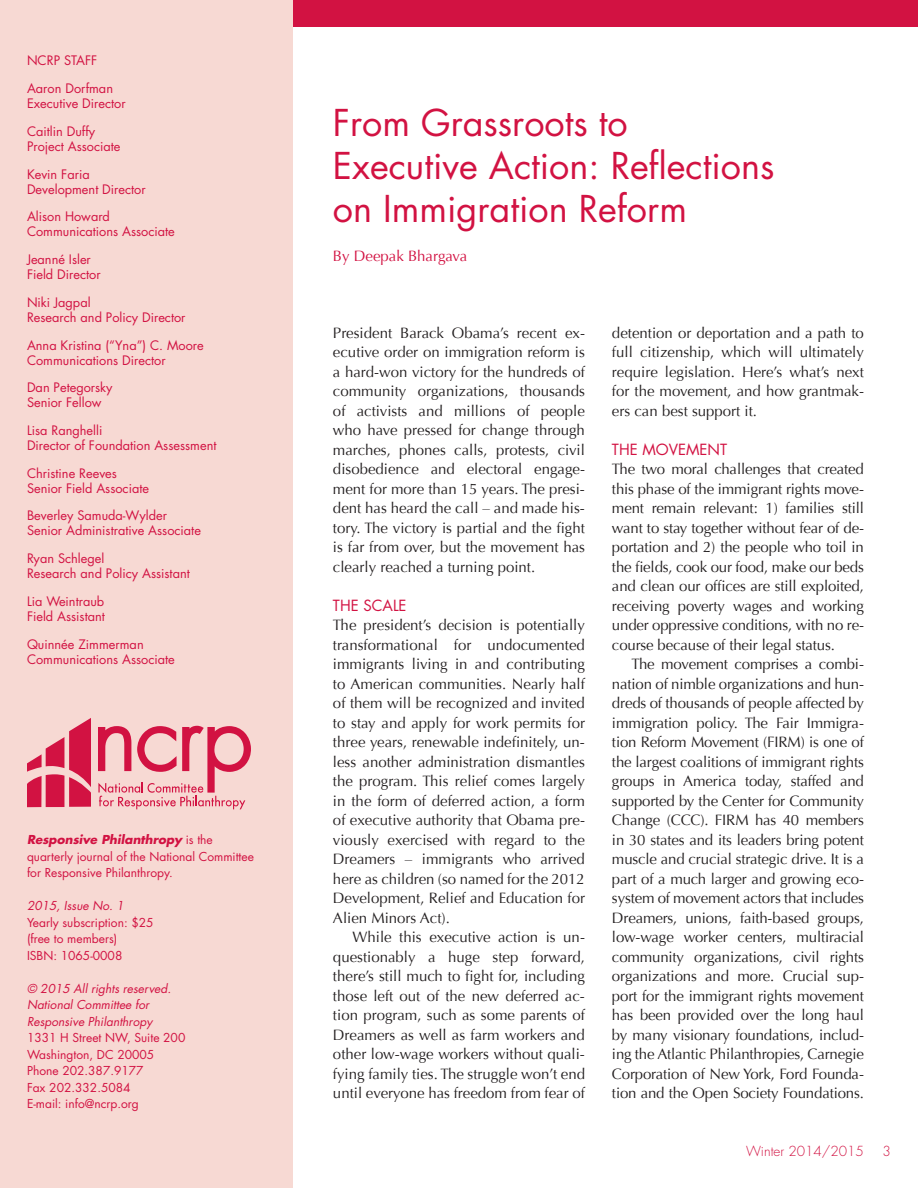
<style>
.page{position:relative;width:918px;height:1188px;background:#fff}
.page>*{position:absolute;margin:0;border:0;box-sizing:border-box;transform-origin:0 0}
.t1{font:36px/43.2px "Futura";color:#d21242}
.t2{font:15px/19.5px "Optima";color:#231f20;text-align:justify}
.t3{font:15px "Futura";color:#d21242}
.t4{font:15px "Optima";color:#d21242}
.t5{font:300 13.5px "Futura";color:#d21242}
.t6{font:12.75px/27.8px "Futura";color:#d21242}
.t7{font:12px/16.5px "Futura";color:#d21242}
.t8{font:italic 12px/16.5px "Futura";color:#d21242}
.s1{font-weight:700;font-style:italic}
</style>
<div class="page">
<div style="left:0;top:0;width:918px;height:27px;background:#d21242"></div>
<div style="left:0;top:0;width:292px;height:1188px;background:#f7d9d3"></div>
<svg style="left:98px;top:726px;width:153px;height:83px"></svg>
<svg style="left:27px;top:718px;width:64px;height:89px"></svg>
<p class="t6" style="left:27px;top:47px;width:88px">NCRP STAFF<br>Aaron Dorfman</p>
<p class="t6" style="left:27px;top:90px;width:100px">Executive Director<br>Caitlin Duffy</p>
<p class="t6" style="left:27px;top:132px;width:95px">Project Associate<br>Kevin Faria</p>
<p class="t6" style="left:27px;top:175px;width:120px">Development Director<br>Alison Howard</p>
<p class="t6" style="left:27px;top:218px;width:149px">Communications Associate<br>Jeanné Isler</p>
<p class="t6" style="left:27px;top:261px;width:75px">Field Director<br>Niki Jagpal</p>
<p class="t6" style="left:27px;top:303px;width:178px">Research and Policy Director<br>Anna Kristina (“Yna”) C. Moore</p>
<p class="t6" style="left:27px;top:346px;width:140px">Communications Director<br>Dan Petegorsky</p>
<p class="t6" style="left:27px;top:389px;width:77px">Senior Fellow<br>Lisa Ranghelli</p>
<p class="t6" style="left:27px;top:432px;width:191px">Director of Foundation Assessment<br>Christine Reeves</p>
<p class="t6" style="left:27px;top:474px;width:142px">Senior Field Associate<br>Beverley Samuda-Wylder</p>
<p class="t6" style="left:27px;top:517px;width:175px">Senior Administrative Associate<br>Ryan Schlegel</p>
<p class="t6" style="left:27px;top:560px;width:164px">Research and Policy Assistant<br>Lia Weintraub</p>
<p class="t6" style="left:27px;top:603px;width:118px">Field Assistant<br>Quinnée Zimmerman</p>
<p class="t6" style="left:27px;top:645px;width:149px">Communications Associate</p>
<p class="t7" style="left:27px;top:832px;width:228px"><span class="s1">Responsive Philanthropy</span> is the quarterly journal of the National Committee for Responsive Philanthropy.</p>
<p class="t8" style="left:27px;top:898px;width:99px">2015, Issue No. 1</p>
<p class="t7" style="left:27px;top:914px;width:128px">Yearly subscription: $25 (free to members)<br>IS BN: 1065-0008</p>
<p class="t8" style="left:27px;top:980px;width:146px">© 2015 All rights reserved.<br>National Committee for<br>Responsive Philanthropy</p>
<p class="t7" style="left:27px;top:1030px;width:160px">1331 H Street NW, Suite 200<br>Washington, DC 20005<br>Phone 202.387.9177<br>Fax 202.332.5084<br>E-mail: info@ncrp.org</p>
<h1 class="t1" style="left:333px;top:101px;width:443px">From Grassroots to<br>Executive Action: Reflections on Immigration Reform</h1>
<p class="t4" style="left:333px;top:247px;width:136px">By Deepak Bhargava</p>
<p class="t2" style="left:333px;top:323px;width:254px">President Barack Obama’s recent ex&shy;ecutive order on immigration reform is a hard-won victory for the hundreds of community organizations, thousands of activists and millions of people who have pressed for change through marches, phones calls, protests, civil disobedience and electoral engage&shy;ment for more than 15 years. The presi&shy;dent has heard the call – and made his&shy;tory. The victory is partial and the fight is far from over, but the movement has clearly reached a turning point.</p>
<p class="t3" style="left:333px;top:596px;width:75px">Th e Scale</p>
<p class="t2" style="left:333px;top:616px;width:254px">The president’s decision is potentially transformational for undocumented immigrants living in and contributing to American communities. Nearly half of them will be recognized and invited to stay and apply for work permits for three years, renewable indefinitely, un&shy;less another administration dismantles the program. This relief comes largely in the form of deferred action, a form of executive authority that Obama pre&shy;viously exercised with regard to the Dreamers – immigrants who arrived here as children (so named for the 2012<br>Development, Relief and Education for Alien Minors Act).</p>
<p class="t2" style="left:333px;top:928px;width:254px;text-indent:20px">While this executive action is un&shy;questionably a huge step forward, there’s still much to fight for, including those left out of the new deferred ac&shy;tion program, such as some parents of Dreamers as well as farm workers and other low-wage workers without quali&shy;fying family ties. The struggle won’t end until everyone has freedom from fear of</p>
<p class="t2" style="left:612px;top:323px;width:254px">detention or deportation and a path to full citizenship, which will ultimately require legislation. Here’s what’s next for the movement, and how grantmak&shy;ers can best support it.</p>
<p class="t3" style="left:612px;top:440px;width:117px">Th e Movement</p>
<p class="t2" style="left:612px;top:460px;width:253px">The two moral challenges that created this phase of the immigrant rights move&shy;ment remain relevant: 1) families still want to stay together without fear of de&shy;portation and 2) the people who toil in the fields, cook our food, make our beds and clean our offices are still exploited, receiving poverty wages and working under oppressive conditions, with no re&shy;course because of their legal status.</p>
<p class="t2" style="left:612px;top:655px;width:254px;text-indent:20px">The movement comprises a combi&shy;nation of nimble organizations and hun&shy;dreds of thousands of people affected by immigration policy. The Fair Immigra&shy;tion Reform Movement (FIRM) is one of the largest coalitions of immigrant rights groups in America today, staffed and supported by the Center for Community Change (CCC). FIRM has 40 members in 30 states and its leaders bring potent muscle and crucial strategic drive. It is a part of a much larger and growing eco&shy;system of movement actors that includes Dreamers, unions, faith-based groups, low-wage worker centers, multiracial community organizations, civil rights organizations and more. Crucial sup&shy;port for the immigrant rights movement has been provided over the long haul by many visionary foundations, includ&shy;ing the Atlantic Philanthropies, Carnegie Corporation of New York, Ford Founda&shy;tion and the Open Society Foundations.</p>
<p class="t5" style="left:746px;top:1143px;width:119px">Winter 2014/2015</p>
<p class="t5" style="left:883px;top:1143px;width:10px">3</p>
</div>
